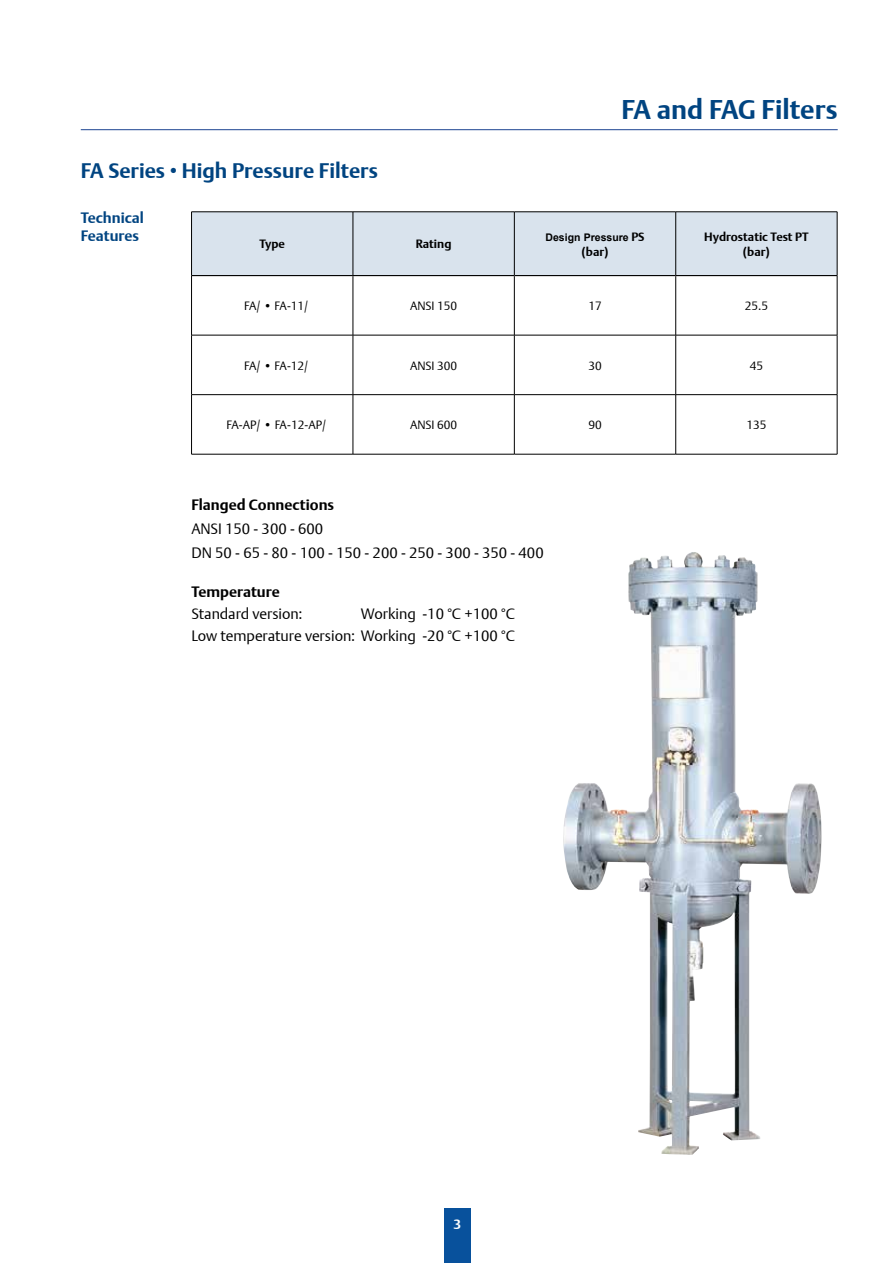
<style>
.page{position:relative;width:893px;height:1263px;background:#fff}
.page>*{position:absolute;margin:0;border:0;box-sizing:border-box;transform-origin:0 0}
.t1{font:700 27px "DTL Argo T";color:#004481}
.t2{font:700 21px "DTL Argo T";color:#004481}
.t3{font:15px/23.7px "DTL Argo T Light";color:#000}
.t4{font:700 15px "DTL Argo T";color:#000}
.t5{font:700 15px/18px "DTL Argo T";color:#004481}
.t6{font:700 13.5px "DTL Argo T";color:#fff}
.t7{font:12px "DTL Argo T Light";color:#000}
.t8{font:700 12px/14.4px "DTL Argo T";color:#000;text-align:center}
.t9{font:700 10.5px "Arial";color:#000}
.s1{font-family:"Arial";font-weight:400}
.s2{font-family:"DTL Argo T";font-size:12px}
</style>
<div class="page">
<div style="left:444px;top:1209px;width:26px;height:54px;background:#08519c"></div>
<hr style="left:81px;top:129px;width:757px;height:1px;background:#1b4391">
<img style="left:563px;top:554px;width:259px;height:601px">
<div style="left:192px;top:213px;width:645px;height:62px;background:#d9e3ed"></div>
<hr style="left:191px;top:276px;width:1px;height:59px;background:#000">
<hr style="left:353px;top:276px;width:1px;height:59px;background:#000">
<hr style="left:514px;top:276px;width:1px;height:59px;background:#000">
<hr style="left:675px;top:276px;width:1px;height:59px;background:#000">
<hr style="left:837px;top:276px;width:1px;height:59px;background:#000">
<hr style="left:191px;top:335px;width:162px;height:1px;background:#000">
<hr style="left:191px;top:335px;width:1px;height:59px;background:#000">
<hr style="left:353px;top:335px;width:161px;height:1px;background:#000">
<hr style="left:353px;top:335px;width:1px;height:59px;background:#000">
<hr style="left:514px;top:335px;width:162px;height:1px;background:#000">
<hr style="left:514px;top:335px;width:1px;height:59px;background:#000">
<hr style="left:676px;top:335px;width:161px;height:1px;background:#000">
<hr style="left:675px;top:335px;width:1px;height:59px;background:#000">
<hr style="left:837px;top:335px;width:1px;height:59px;background:#000">
<hr style="left:191px;top:394px;width:162px;height:1px;background:#000">
<hr style="left:191px;top:395px;width:1px;height:59px;background:#000">
<hr style="left:353px;top:394px;width:161px;height:1px;background:#000">
<hr style="left:353px;top:395px;width:1px;height:59px;background:#000">
<hr style="left:353px;top:454px;width:161px;height:1px;background:#000">
<hr style="left:514px;top:394px;width:162px;height:1px;background:#000">
<hr style="left:514px;top:395px;width:1px;height:59px;background:#000">
<hr style="left:676px;top:394px;width:161px;height:1px;background:#000">
<hr style="left:675px;top:395px;width:1px;height:59px;background:#000">
<hr style="left:837px;top:395px;width:1px;height:59px;background:#000">
<hr style="left:191px;top:454px;width:162px;height:1px;background:#000">
<hr style="left:514px;top:454px;width:162px;height:1px;background:#000">
<hr style="left:676px;top:454px;width:161px;height:1px;background:#000">
<hr style="left:191px;top:212px;width:162px;height:1px;background:#000">
<hr style="left:191px;top:212px;width:1px;height:64px;background:#000">
<hr style="left:353px;top:212px;width:161px;height:1px;background:#000">
<hr style="left:353px;top:212px;width:1px;height:63px;background:#000">
<hr style="left:514px;top:212px;width:162px;height:1px;background:#000">
<hr style="left:514px;top:212px;width:1px;height:63px;background:#000">
<hr style="left:676px;top:212px;width:161px;height:1px;background:#000">
<hr style="left:675px;top:212px;width:1px;height:63px;background:#000">
<hr style="left:837px;top:212px;width:1px;height:64px;background:#000">
<hr style="left:192px;top:275px;width:161px;height:1px;background:#000">
<hr style="left:353px;top:275px;width:161px;height:1px;background:#000">
<hr style="left:514px;top:275px;width:162px;height:1px;background:#000">
<hr style="left:676px;top:275px;width:161px;height:1px;background:#000">
<h2 class="t2" style="left:81px;top:158px;width:299px">FA Series <span class="s1">•</span> High Pressure Filters</h2>
<p class="t5" style="left:81px;top:209px;width:65px">Technical<br>Features</p>
<p class="t8" style="left:259px;top:237px;width:27px">Type</p>
<p class="t8" style="left:416px;top:237px;width:37px">Rating</p>
<h1 class="t1" style="left:621px;top:94px;width:218px">FA and FAG Filters</h1>
<p class="t9" style="left:545px;top:230px;width:101px">Design Pressure <span class="s2">PS</span></p>
<p class="t8" style="left:581px;top:244px;width:29px">(bar)</p>
<p class="t8" style="left:704px;top:230px;width:106px">Hydrostatic Test PT (bar)</p>
<p class="t7" style="left:244px;top:299px;width:66px">FA/ • FA-11/</p>
<p class="t7" style="left:410px;top:299px;width:49px">ANSI 150</p>
<p class="t7" style="left:588px;top:299px;width:15px">17</p>
<p class="t7" style="left:745px;top:299px;width:25px">25.5</p>
<p class="t7" style="left:244px;top:358px;width:66px">FA/ • FA-12/</p>
<p class="t7" style="left:410px;top:358px;width:49px">ANSI 300</p>
<p class="t7" style="left:588px;top:358px;width:15px">30</p>
<p class="t7" style="left:750px;top:358px;width:15px">45</p>
<p class="t7" style="left:226px;top:418px;width:101px">FA-AP/ • FA-12-AP/</p>
<p class="t7" style="left:410px;top:418px;width:49px">ANSI 600</p>
<p class="t7" style="left:588px;top:418px;width:15px">90</p>
<p class="t7" style="left:746px;top:418px;width:22px">135</p>
<p class="t4" style="left:191px;top:496px;width:144px">Flanged Connections</p>
<p class="t3" style="left:191px;top:517px;width:354px">ANSI 150 - 300 - 600<br>DN 50 - 65 - 80 - 100 - 150 - 200 - 250 - 300 - 350 - 400</p>
<p class="t4" style="left:191px;top:583px;width:90px">Temperature</p>
<p class="t3" style="left:191px;top:602px;width:113px">Standard version:</p>
<p class="t3" style="left:191px;top:603px;width:325px;line-height:22.2px;text-align:right">Working -10 °C +100 °C<br>Low temperature version: Working -20 °C +100 °C</p>
<p class="t6" style="left:454px;top:1216px;width:9px">3</p>
</div>
